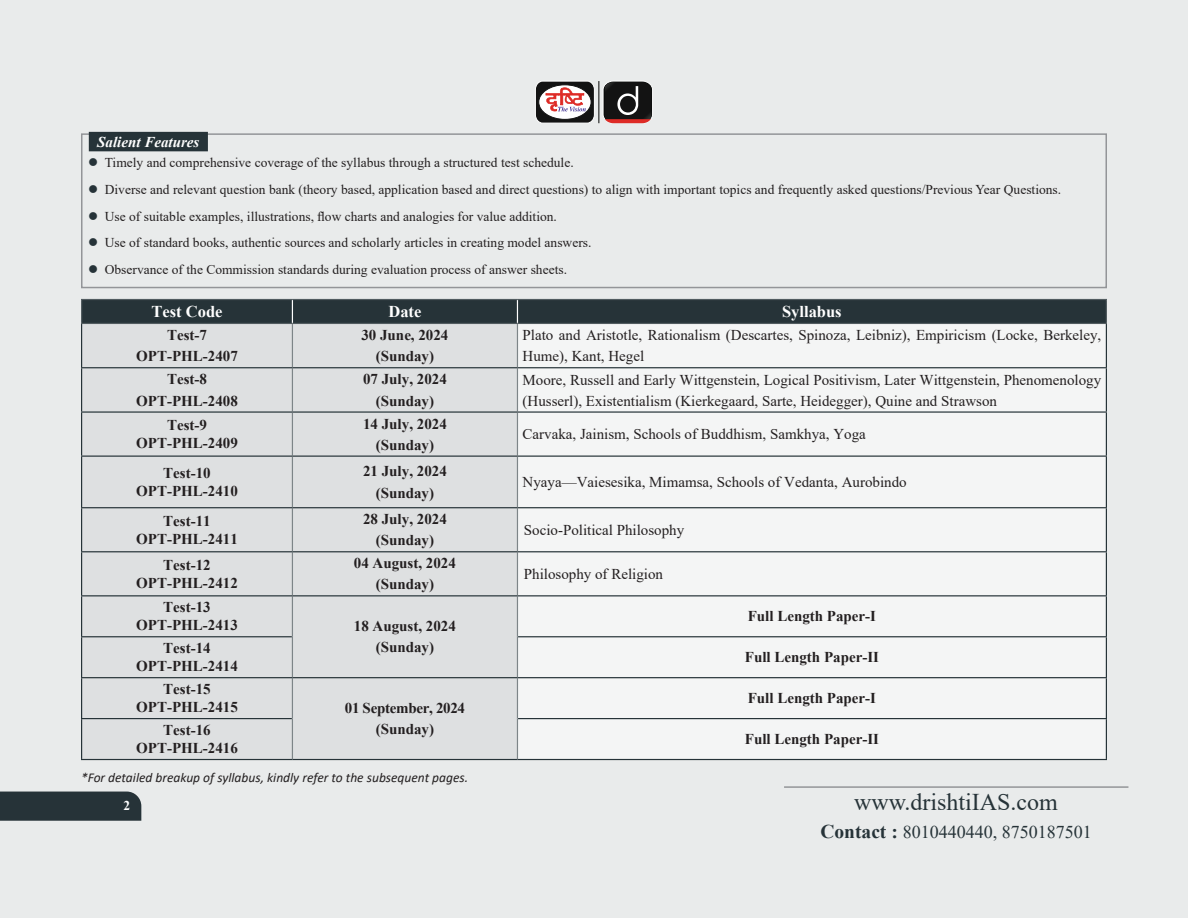
<style>
.page{position:relative;width:1188px;height:918px;background:#e9ebeb}
.page>*{position:absolute;margin:0;border:0;box-sizing:border-box;transform-origin:0 0}
.t1{font:24px "Times New Roman";color:#263338}
.t2{font:18px "Times New Roman";color:#263338}
.Para_1{font:700 16.5px "Times New Roman";color:#fff}
.Para_1-2{font:700 15px/21.1px "Times New Roman";color:#231f20;text-align:center}
.Para_1-3{font:15px/21.1px "Times New Roman";color:#231f20}
.Para_1-4{font:700 15px/21.1px "Times New Roman";letter-spacing:-.02em;color:#231f20;text-align:center}
.sub_head{font:italic 700 15px "Times New Roman";color:#fff}
.t3{font:13.5px "Times New Roman";color:#231f20}
.t4{font:italic 13.5px "Calibri";color:#231f20}
.t5{font:700 13.5px "Times New Roman";color:#fff}
.s1{font-weight:700;font-size:19.5px}
</style>
<div class="page">
<div style="left:0;top:792px;width:141px;height:29px;background:#263338"></div>
<hr style="left:784px;top:786px;width:344px;height:2px;background:#939598">
<svg style="left:603px;top:81px;width:50px;height:42px;background:#483a3a"></svg>
<svg style="left:535px;top:81px;width:60px;height:42px;background:#9a8283"></svg>
<hr style="left:599px;top:81px;width:1px;height:42px;background:#040503">
<div style="left:81px;top:133px;width:1026px;height:155px;border:2px solid #939598"></div>
<div style="left:82px;top:324px;width:435px;height:435px;background:#dee0e1"></div>
<div style="left:518px;top:324px;width:588px;height:435px;background:#f4f5f5"></div>
<hr style="left:292px;top:324px;width:1px;height:43px;background:#7d8588">
<hr style="left:517px;top:324px;width:1px;height:43px;background:#7d8588">
<hr style="left:292px;top:368px;width:1px;height:43px;background:#7d8588">
<hr style="left:517px;top:368px;width:1px;height:43px;background:#7d8588">
<hr style="left:81px;top:299px;width:211px;height:1px;background:#525c60">
<hr style="left:292px;top:299px;width:225px;height:1px;background:#525c60">
<hr style="left:517px;top:299px;width:590px;height:1px;background:#525c60">
<hr style="left:81px;top:323px;width:211px;height:1px;background:#525c60">
<hr style="left:292px;top:323px;width:225px;height:1px;background:#525c60">
<hr style="left:517px;top:323px;width:590px;height:1px;background:#525c60">
<hr style="left:292px;top:413px;width:1px;height:43px;background:#7d8588">
<hr style="left:517px;top:413px;width:1px;height:43px;background:#7d8588">
<hr style="left:292px;top:457px;width:1px;height:50px;background:#7d8588">
<hr style="left:517px;top:457px;width:1px;height:50px;background:#7d8588">
<hr style="left:292px;top:508px;width:1px;height:43px;background:#7d8588">
<hr style="left:517px;top:508px;width:1px;height:43px;background:#7d8588">
<hr style="left:292px;top:552px;width:1px;height:43px;background:#7d8588">
<hr style="left:517px;top:552px;width:1px;height:43px;background:#7d8588">
<hr style="left:292px;top:596px;width:1px;height:41px;background:#7d8588">
<hr style="left:517px;top:596px;width:1px;height:41px;background:#7d8588">
<hr style="left:292px;top:637px;width:1px;height:40px;background:#7d8588">
<hr style="left:517px;top:637px;width:1px;height:40px;background:#7d8588">
<hr style="left:292px;top:678px;width:1px;height:41px;background:#7d8588">
<hr style="left:517px;top:678px;width:1px;height:41px;background:#7d8588">
<hr style="left:292px;top:719px;width:1px;height:40px;background:#7d8588">
<hr style="left:517px;top:719px;width:1px;height:40px;background:#7d8588">
<div style="left:81px;top:300px;width:1026px;height:23px;background:#263338"></div>
<hr style="left:81px;top:324px;width:1px;height:43px;background:#263338">
<hr style="left:1106px;top:324px;width:1px;height:43px;background:#263338">
<hr style="left:81px;top:367px;width:211px;height:1px;background:#263338">
<hr style="left:81px;top:368px;width:1px;height:43px;background:#263338">
<hr style="left:292px;top:367px;width:225px;height:1px;background:#263338">
<hr style="left:517px;top:367px;width:590px;height:1px;background:#263338">
<hr style="left:1106px;top:368px;width:1px;height:43px;background:#263338">
<hr style="left:81px;top:411px;width:211px;height:2px;background:#263338">
<hr style="left:81px;top:413px;width:1px;height:43px;background:#263338">
<hr style="left:292px;top:411px;width:225px;height:2px;background:#263338">
<hr style="left:517px;top:411px;width:590px;height:2px;background:#263338">
<hr style="left:1106px;top:413px;width:1px;height:43px;background:#263338">
<hr style="left:81px;top:456px;width:211px;height:1px;background:#263338">
<hr style="left:81px;top:457px;width:1px;height:50px;background:#263338">
<hr style="left:292px;top:456px;width:225px;height:1px;background:#263338">
<hr style="left:517px;top:456px;width:590px;height:1px;background:#263338">
<hr style="left:1106px;top:457px;width:1px;height:50px;background:#263338">
<hr style="left:81px;top:507px;width:211px;height:1px;background:#263338">
<hr style="left:81px;top:508px;width:1px;height:43px;background:#263338">
<hr style="left:292px;top:507px;width:225px;height:1px;background:#263338">
<hr style="left:517px;top:507px;width:590px;height:1px;background:#263338">
<hr style="left:1106px;top:508px;width:1px;height:43px;background:#263338">
<hr style="left:81px;top:551px;width:211px;height:1px;background:#263338">
<hr style="left:81px;top:552px;width:1px;height:43px;background:#263338">
<hr style="left:292px;top:551px;width:225px;height:1px;background:#263338">
<hr style="left:517px;top:551px;width:590px;height:1px;background:#263338">
<hr style="left:1106px;top:552px;width:1px;height:43px;background:#263338">
<hr style="left:81px;top:595px;width:211px;height:1px;background:#263338">
<hr style="left:81px;top:596px;width:1px;height:40px;background:#263338">
<hr style="left:292px;top:595px;width:225px;height:1px;background:#263338">
<hr style="left:517px;top:595px;width:590px;height:1px;background:#263338">
<hr style="left:1106px;top:596px;width:1px;height:40px;background:#263338">
<hr style="left:81px;top:636px;width:211px;height:1px;background:#263338">
<hr style="left:81px;top:637px;width:1px;height:40px;background:#263338">
<hr style="left:518px;top:636px;width:589px;height:1px;background:#263338">
<hr style="left:1106px;top:637px;width:1px;height:40px;background:#263338">
<hr style="left:81px;top:677px;width:211px;height:1px;background:#263338">
<hr style="left:81px;top:678px;width:1px;height:40px;background:#263338">
<hr style="left:292px;top:677px;width:225px;height:1px;background:#263338">
<hr style="left:292px;top:759px;width:225px;height:1px;background:#263338">
<hr style="left:517px;top:677px;width:590px;height:1px;background:#263338">
<hr style="left:1106px;top:678px;width:1px;height:40px;background:#263338">
<hr style="left:81px;top:718px;width:211px;height:1px;background:#263338">
<hr style="left:81px;top:719px;width:1px;height:40px;background:#263338">
<hr style="left:81px;top:759px;width:211px;height:1px;background:#263338">
<hr style="left:518px;top:718px;width:589px;height:1px;background:#263338">
<hr style="left:1106px;top:719px;width:1px;height:40px;background:#263338">
<hr style="left:517px;top:759px;width:590px;height:1px;background:#263338">
<div style="left:89px;top:132px;width:119px;height:19px;background:#263338"></div>
<p class="sub_head" style="left:97px;top:131px;width:104px">Salient Features</p>
<p class="t3" style="left:105px;top:153px;width:470px">Timely and comprehensive coverage of the syllabus through a structured test schedule.</p>
<p class="t3" style="left:105px;top:180px;width:958px">Diverse and relevant question bank (theory based, application based and direct questions) to align with important topics and frequently asked questions/Previous Year Questions.</p>
<p class="t3" style="left:105px;top:207px;width:454px">Use of suitable examples, illustrations, flow charts and analogies for value addition.</p>
<p class="t3" style="left:105px;top:233px;width:488px">Use of standard books, authentic sources and scholarly articles in creating model answers.</p>
<p class="t3" style="left:105px;top:260px;width:464px">Observance of the Commission standards during evaluation process of answer sheets.</p>
<p class="Para_1" style="left:151px;top:300px;width:73px">Test Code</p>
<p class="Para_1" style="left:388px;top:300px;width:34px">Date</p>
<p class="Para_1" style="left:782px;top:300px;width:61px">Syllabus</p>
<p class="Para_1-2" style="left:136px;top:324px;width:103px">Test-7<br>OPT-PHL-2407</p>
<p class="Para_1-2" style="left:361px;top:324px;width:89px">30 June, 2024 (Sunday)</p>
<p class="Para_1-3" style="left:523px;top:324px;width:580px">Plato and Aristotle, Rationalism (Descartes, Spinoza, Leibniz), Empiricism (Locke, Berkeley,<br>Hume), Kant, Hegel</p>
<p class="Para_1-2" style="left:136px;top:368px;width:103px">Test-8<br>OPT-PHL-2408</p>
<p class="Para_1-2" style="left:363px;top:368px;width:85px">07 July, 2024 (Sunday)</p>
<p class="Para_1-3" style="left:523px;top:368px;width:580px">Moore, Russell and Early Wittgenstein, Logical Positivism, Later Wittgenstein, Phenomenology (Husserl), Existentialism (Kierkegaard, Sarte, Heidegger), Quine and Strawson</p>
<p class="Para_1-2" style="left:136px;top:416px;width:103px;line-height:18px">Test-9<br>OPT-PHL-2409</p>
<p class="Para_1-2" style="left:363px;top:413px;width:85px">14 July, 2024 (Sunday)</p>
<p class="Para_1-3" style="left:523px;top:423px;width:345px">Carvaka, Jainism, Schools of Buddhism, Samkhya, Yoga</p>
<p class="Para_1-2" style="left:136px;top:464px;width:103px;line-height:18px">Test-10<br>OPT-PHL-2410</p>
<p class="Para_1-2" style="left:363px;top:460px;width:85px">21 July, 2024 (Sunday)</p>
<p class="Para_1-3" style="left:523px;top:471px;width:386px">Nyaya—Vaiesesika, Mimamsa, Schools of Vedanta, Aurobindo</p>
<p class="Para_1-2" style="left:136px;top:511px;width:103px;line-height:18px">Test-11<br>OPT-PHL-2411</p>
<p class="Para_1-2" style="left:363px;top:508px;width:85px">28 July, 2024 (Sunday)</p>
<p class="Para_1-3" style="left:524px;top:519px;width:162px">Socio-Political Philosophy</p>
<p class="Para_1-2" style="left:136px;top:555px;width:103px;line-height:18px">Test-12<br>OPT-PHL-2412</p>
<p class="Para_1-2" style="left:354px;top:552px;width:104px">04 August, 2024 (Sunday)</p>
<p class="Para_1-3" style="left:524px;top:563px;width:141px">Philosophy of Religion</p>
<p class="Para_1-2" style="left:136px;top:598px;width:103px;line-height:18px">Test-13<br>OPT-PHL-2413</p>
<p class="Para_1-2" style="left:748px;top:605px;width:130px">Full Length Paper-I</p>
<p class="Para_1-2" style="left:354px;top:615px;width:104px">18 August, 2024 (Sunday)</p>
<p class="Para_1-2" style="left:136px;top:639px;width:103px;line-height:18px">Test-14<br>OPT-PHL-2414</p>
<p class="Para_1-2" style="left:745px;top:646px;width:136px">Full Length Paper-II</p>
<p class="Para_1-2" style="left:136px;top:680px;width:103px;line-height:18px">Test-15<br>OPT-PHL-2415</p>
<p class="Para_1-2" style="left:748px;top:687px;width:130px">Full Length Paper-I</p>
<p class="Para_1-4" style="left:345px;top:697px;width:122px">01 September, 2024 (Sunday)</p>
<p class="Para_1-2" style="left:136px;top:721px;width:103px;line-height:18px">Test-16<br>OPT-PHL-2416</p>
<p class="Para_1-2" style="left:745px;top:728px;width:136px">Full Length Paper-II</p>
<p class="t4" style="left:81px;top:768px;width:389px">*For detailed breakup of syllabus, kindly refer to the subsequent pages.</p>
<p class="t5" style="left:124px;top:796px;width:8px">2</p>
<h1 class="t1" style="left:854px;top:785px;width:205px">www.drishtiIAS.com</h1>
<h2 class="t2" style="left:820px;top:819px;width:273px"><span class="s1">Contact :</span> 8010440440, 8750187501</h2>
</div>
